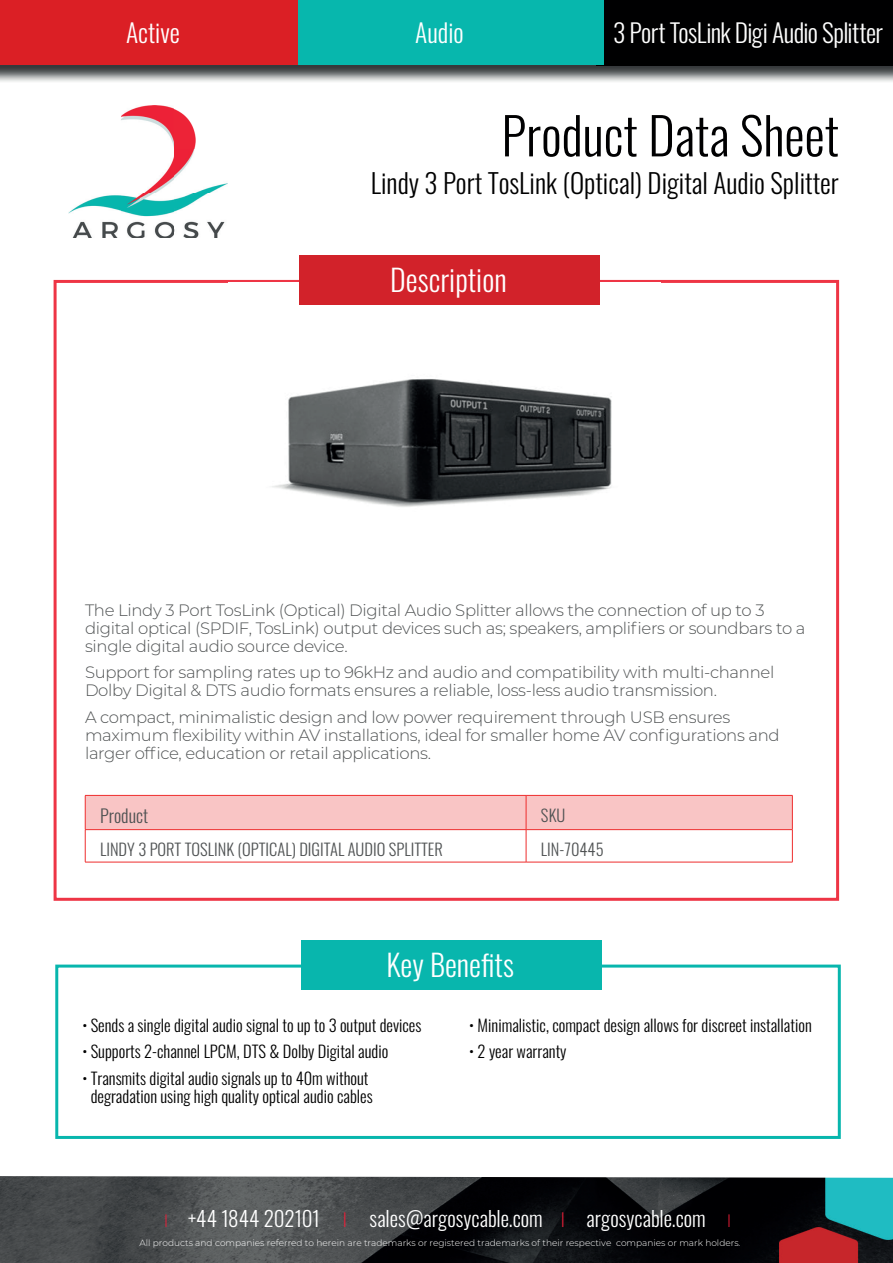
<style>
.page{position:relative;width:893px;height:1263px;background:#fff}
.page>*{position:absolute;margin:0;border:0;box-sizing:border-box;transform-origin:0 0}
.t1{font:300 51px "Oswald";color:#000001}
.t2{font:300 30px "Oswald";color:#fff}
.t3{font:300 27px "Oswald";color:#000001}
.t4{font:300 25.5px "Oswald";letter-spacing:-.02em;color:#fff}
.t5{font:300 21px "Oswald";color:#fff}
.t6{font:300 18px "Oswald";color:#4f5253}
.t7{font:300 16.5px/18px "Montserrat";letter-spacing:-.02em;color:#4f5253}
.t8{font:300 16.5px/18px "Oswald";color:#000001;text-align:center}
.t9{font:300 16.5px "Oswald";color:#4f5253}
.t10{font:300 9px "Montserrat";color:#fff}
.s1{font-family:"Montserrat";font-size:18px;color:#ed1e38}
.s2{font-family:"Montserrat";color:#ed1e38}
</style>
<div class="page">
<img style="left:68px;top:105px;width:159px;height:133px">
<img style="left:0;top:64px;width:893px;height:18px">
<div style="left:0;top:0;width:893px;height:64px;background:#db1f25"></div>
<div style="left:596px;top:0;width:297px;height:65px;background:#000001"></div>
<div style="left:298px;top:0;width:305px;height:64px;background:#07b7ad"></div>
<img style="left:0;top:1176px;width:893px;height:87px">
<div style="left:54px;top:280px;width:785px;height:621px;border:3px solid #ee3545"></div>
<img style="left:228px;top:283px;width:432px;height:224px">
<div style="left:299px;top:255px;width:301px;height:50px;background:#d2222a"></div>
<div style="left:86px;top:796px;width:706px;height:33px;background:#f9c5c5"></div>
<hr style="left:85px;top:795px;width:441px;height:1px;background:#ee2d2d">
<hr style="left:85px;top:795px;width:1px;height:34px;background:#ee2d2d">
<hr style="left:526px;top:795px;width:266px;height:1px;background:#ee2d2d">
<hr style="left:526px;top:795px;width:1px;height:34px;background:#ee2d2d">
<hr style="left:792px;top:795px;width:1px;height:34px;background:#ee2d2d">
<hr style="left:85px;top:829px;width:441px;height:1px;background:#ee2d2d">
<hr style="left:85px;top:830px;width:1px;height:32px;background:#ee2d2d">
<hr style="left:526px;top:829px;width:266px;height:1px;background:#ee2d2d">
<hr style="left:526px;top:830px;width:1px;height:32px;background:#ee2d2d">
<hr style="left:792px;top:830px;width:1px;height:32px;background:#ee2d2d">
<hr style="left:85px;top:862px;width:441px;height:1px;background:#ee2d2d">
<hr style="left:526px;top:862px;width:266px;height:1px;background:#ee2d2d">
<div style="left:55px;top:964px;width:786px;height:175px;border:3px solid #08b6ad"></div>
<div style="left:301px;top:940px;width:301px;height:49px;background:#08b6ad"></div>
<h3 class="t4" style="left:126px;top:10px;width:55px">Active</h3>
<h3 class="t4" style="left:415px;top:10px;width:50px">Audio</h3>
<h3 class="t4" style="left:613px;top:10px;width:271px">3 Port TosLink Digi Audio Splitter</h3>
<h1 class="t1" style="left:501px;top:90px;width:339px">Product Data Sheet</h1>
<h3 class="t3" style="left:371px;top:159px;width:470px">Lindy 3 Port TosLink (Optical) Digital Audio Splitter</h3>
<h2 class="t2" style="left:390px;top:253px;width:118px">Description</h2>
<p class="t7" style="left:85px;top:600px;width:722px">The Lindy 3 Port TosLink (Optical) Digital Audio Splitter allows the connection of up to 3 digital optical (SPDIF, TosLink) output devices such as; speakers, amplifiers or soundbars to a single digital audio source device.</p>
<p class="t7" style="left:85px;top:663px;width:691px">Support for sampling rates up to 96kHz and audio and compatibility with multi-channel<br>Dolby Digital &amp; DTS audio formats ensures a reliable, loss-less audio transmission.</p>
<p class="t7" style="left:85px;top:707px;width:696px">A compact, minimalistic design and low power requirement through USB ensures maximum flexibility within AV installations, ideal for smaller home AV configurations and larger office, education or retail applications.</p>
<p class="t6" style="left:100px;top:800px;width:50px">Product</p>
<p class="t9" style="left:541px;top:801px;width:26px">SKU</p>
<p class="t9" style="left:100px;top:834px;width:344px">LINDY 3 PORT TOSLINK (OPTICAL) DIGITAL AUDIO SPLITTER</p>
<p class="t9" style="left:541px;top:834px;width:64px">LIN-70445</p>
<h2 class="t2" style="left:386px;top:938px;width:129px">Key Benefits</h2>
<p class="t8" style="left:82px;top:1014px;width:341px">• Sends a single digital audio signal to up to 3 output devices</p>
<p class="t8" style="left:82px;top:1041px;width:307px">• Supports 2-channel LPCM, DTS &amp; Dolby Digital audio</p>
<p class="t8" style="left:82px;top:1067px;width:292px">• Transmits digital audio signals up to 40m without degradation using high quality optical audio cables</p>
<p class="t8" style="left:469px;top:1014px;width:344px">• Minimalistic, compact design allows for discreet installation</p>
<p class="t8" style="left:469px;top:1041px;width:99px">• 2 year warranty</p>
<p class="t5" style="left:164px;top:1199px;width:570px"><span class="s1">I</span> +44 1844 202101 <span class="s2">I</span> sales@argosycable.com <span class="s2">I</span> argosycable.com <span class="s1">I</span></p>
<p class="t10" style="left:139px;top:1237px;width:602px">All products and companies referred to herein are trademarks or registered trademarks of their respective companies or mark holders.</p>
</div>
